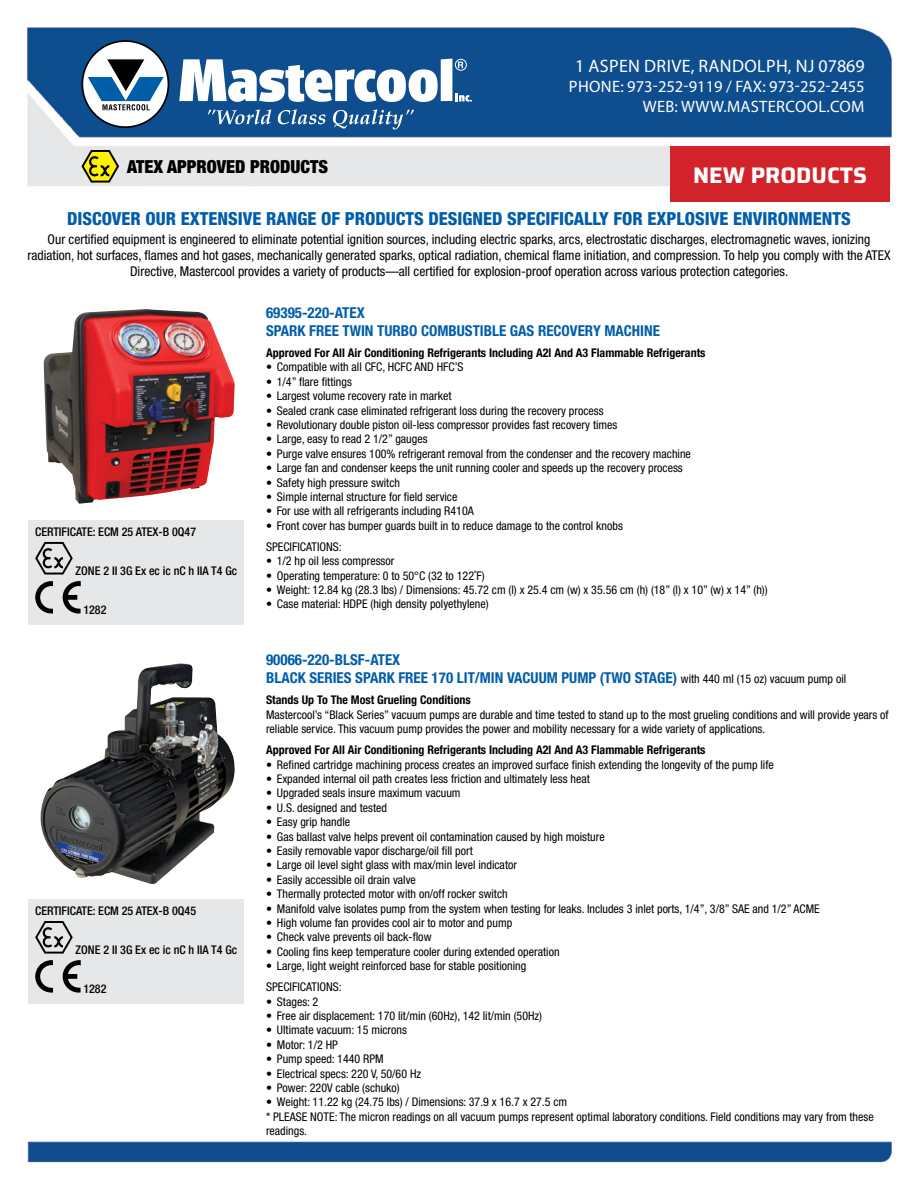
<style>
.page{position:relative;width:918px;height:1188px;background:#fff}
.page>*{position:absolute;margin:0;border:0;box-sizing:border-box;transform-origin:0 0}
.t1{font:700 22.5px "Saira";color:#fff}
.t2{font:800 condensed 18px "Helvetica Neue LT Std";color:#005daa}
.t3{font:18px "Myriad Pro";letter-spacing:.02em;color:#fff}
.t4{font:900 condensed 18px "Helvetica Neue LT Std";color:#000}
.t5{font:16.5px/19.8px "Myriad Pro";letter-spacing:.005em;color:#fff;text-align:right}
.t6{font:700 condensed 15px/18px "Helvetica Neue LT Std";color:#005daa}
.t7{font:700 condensed 15px/18px "Helvetica Neue";color:#005daa}
.t8{font:condensed 13.5px/16.2px "Helvetica Neue LT Std";color:#000;text-align:center}
.t9{font:condensed 12px/14.4px "Helvetica Neue LT Std";color:#000}
.t10{font:condensed 12px/21px "Helvetica Neue";color:#000}
.t11{font:700 condensed 12px "Helvetica Neue LT Std";color:#000}
.t12{font:500 condensed 12px "Helvetica Neue LT Std";color:#000}
.t13{font:700 condensed 12px "Helvetica Neue";color:#000}
.s1{font-weight:400;font-size:12px;color:#000}
</style>
<div class="page">
<img style="left:27px;top:27px;width:865px;height:1136px">
<div style="left:82px;top:41px;width:86px;height:86px;background:#fff;border-radius:50%"></div>
<div style="left:82px;top:40px;width:87px;height:88px;border:2px solid #000;border-radius:50%"></div>
<svg style="left:88px;top:59px;width:76px;height:51px"></svg>
<svg style="left:208px;top:109px;width:63px;height:15px"></svg>
<svg style="left:278px;top:109px;width:48px;height:15px"></svg>
<svg style="left:333px;top:109px;width:81px;height:21px;background:#4173a5"></svg>
<svg style="left:179px;top:59px;width:293px;height:44px"></svg>
<div style="left:455px;top:59px;width:12px;height:12px;border:1px solid #fff;border-radius:50%"></div>
<svg style="left:82px;top:150px;width:37px;height:33px"></svg>
<div style="left:28px;top:520px;width:216px;height:104px;background:#e6e7e8"></div>
<svg style="left:35px;top:542px;width:38px;height:33px"></svg>
<svg style="left:63px;top:581px;width:18px;height:33px"></svg>
<svg style="left:35px;top:581px;width:18px;height:33px"></svg>
<div style="left:28px;top:899px;width:216px;height:104px;background:#e6e7e8"></div>
<svg style="left:35px;top:921px;width:38px;height:33px"></svg>
<svg style="left:63px;top:960px;width:18px;height:33px"></svg>
<svg style="left:35px;top:960px;width:18px;height:33px"></svg>
<img style="left:44px;top:309px;width:101px;height:168px">
<img style="left:31px;top:663px;width:208px;height:222px">
<div style="left:670px;top:146px;width:220px;height:56px;background:#d2232a"></div>
<h2 class="t3" style="left:575px;top:55px;width:291px">1 ASPEN DRIVE, RANDOLPH, NJ 07869</h2>
<h3 class="t5" style="left:569px;top:76px;width:297px">PHONE: 973-252-9119 / FAX: 973-252-2455<br>WEB: WWW.MASTERCOOL.COM</h3>
<h2 class="t4" style="left:127px;top:155px;width:203px">ATEX APPROVED PRODUCTS</h2>
<h2 class="t2" style="left:67px;top:207px;width:785px">DISCOVER OUR EXTENSIVE RANGE OF PRODUCTS DESIGNED SPECIFICALLY FOR EXPLOSIVE ENVIRONMENTS</h2>
<p class="t8" style="left:27px;top:231px;width:865px">Our certified equipment is engineered to eliminate potential ignition sources, including electric sparks, arcs, electrostatic discharges, electromagnetic waves, ionizing radiation, hot surfaces, flames and hot gases, mechanically generated sparks, optical radiation, chemical flame initiation, and compression. To help you comply with the ATEX<br>Directive, Mastercool provides a variety of products—all certified for explosion-proof operation across various protection categories.</p>
<p class="t7" style="left:266px;top:304px;width:395px">69395-220-ATEX<br>SPARK FREE TWIN TURBO COMBUSTIBLE GAS RECOVERY MACHINE</p>
<p class="t13" style="left:266px;top:346px;width:441px">Approved For All Air Conditioning Refrigerants Including A2l And A3 Flammable Refrigerants</p>
<p class="t10" style="left:266px;top:357px;width:199px">• Compatible with all CFC, HCFC AND HFC’S</p>
<p class="t10" style="left:266px;top:371px;width:87px">• 1/4” flare fittings</p>
<p class="t10" style="left:266px;top:385px;width:187px">• Largest volume recovery rate in market</p>
<p class="t10" style="left:266px;top:400px;width:339px">• Sealed crank case eliminated refrigerant loss during the recovery process</p>
<p class="t10" style="left:266px;top:414px;width:353px">• Revolutionary double piston oil-less compressor provides fast recovery times</p>
<p class="t10" style="left:266px;top:429px;width:163px">• Large, easy to read 2 1/2” gauges</p>
<p class="t10" style="left:266px;top:443px;width:426px">• Purge valve ensures 100% refrigerant removal from the condenser and the recovery machine</p>
<p class="t10" style="left:266px;top:457px;width:418px">• Large fan and condenser keeps the unit running cooler and speeds up the recovery process</p>
<p class="t10" style="left:266px;top:472px;width:135px">• Safety high pressure switch</p>
<p class="t10" style="left:266px;top:486px;width:193px">• Simple internal structure for field service</p>
<p class="t10" style="left:266px;top:501px;width:209px">• For use with all refrigerants including R410A</p>
<p class="t10" style="left:266px;top:515px;width:358px">• Front cover has bumper guards built in to reduce damage to the control knobs<br>SPECIFICATIONS:</p>
<p class="t10" style="left:266px;top:550px;width:130px">• 1/2 hp oil less compressor</p>
<p class="t10" style="left:266px;top:565px;width:220px">• Operating temperature: 0 to 50°C (32 to 122˚F)</p>
<p class="t10" style="left:266px;top:579px;width:503px">• Weight: 12.84 kg (28.3 lbs) / Dimensions: 45.72 cm (l) x 25.4 cm (w) x 35.56 cm (h) (18” (l) x 10” (w) x 14” (h))</p>
<p class="t10" style="left:266px;top:594px;width:224px">• Case material: HDPE (high density polyethylene)</p>
<h1 class="t1" style="left:693px;top:157px;width:175px">NEW PRODUCTS</h1>
<p class="t12" style="left:35px;top:524px;width:163px">CERTIFICATE: ECM 25 ATEX-B 0Q47</p>
<p class="t12" style="left:76px;top:563px;width:163px">ZONE 2 II 3G Ex ec ic nC h IIA T4 Gc</p>
<p class="t12" style="left:83px;top:602px;width:25px">1282</p>
<p class="t12" style="left:35px;top:903px;width:163px">CERTIFICATE: ECM 25 ATEX-B 0Q45</p>
<p class="t12" style="left:76px;top:942px;width:163px">ZONE 2 II 3G Ex ec ic nC h IIA T4 Gc</p>
<p class="t12" style="left:83px;top:981px;width:25px">1282</p>
<p class="t6" style="left:266px;top:651px;width:582px">90066-220-BLSF-ATEX<br>BLACK SERIES SPARK FREE 170 LIT/MIN VACUUM PUMP (TWO STAGE) <span class="s1">with 440 ml (15 oz) vacuum pump oil</span></p>
<p class="t11" style="left:266px;top:693px;width:206px">Stands Up To The Most Grueling Conditions</p>
<p class="t9" style="left:266px;top:707px;width:624px">Mastercool’s “Black Series” vacuum pumps are durable and time tested to stand up to the most grueling conditions and will provide years of reliable service. This vacuum pump provides the power and mobility necessary for a wide variety of applications.</p>
<p class="t11" style="left:266px;top:743px;width:441px">Approved For All Air Conditioning Refrigerants Including A2l And A3 Flammable Refrigerants</p>
<p class="t9" style="left:266px;top:757px;width:509px">• Refined cartridge machining process creates an improved surface finish extending the longevity of the pump life</p>
<p class="t9" style="left:266px;top:772px;width:325px">• Expanded internal oil path creates less friction and ultimately less heat</p>
<p class="t9" style="left:266px;top:786px;width:196px">• Upgraded seals insure maximum vacuum</p>
<p class="t9" style="left:266px;top:800px;width:122px">• U.S. designed and tested</p>
<p class="t9" style="left:266px;top:815px;width:86px">• Easy grip handle</p>
<p class="t9" style="left:266px;top:829px;width:340px">• Gas ballast valve helps prevent oil contamination caused by high moisture</p>
<p class="t9" style="left:266px;top:844px;width:208px">• Easily removable vapor discharge/oil fill port</p>
<p class="t9" style="left:266px;top:858px;width:252px">• Large oil level sight glass with max/min level indicator</p>
<p class="t9" style="left:266px;top:872px;width:151px">• Easily accessible oil drain valve</p>
<p class="t9" style="left:266px;top:887px;width:243px">• Thermally protected motor with on/off rocker switch</p>
<p class="t9" style="left:266px;top:901px;width:555px">• Manifold valve isolates pump from the system when testing for leaks. Includes 3 inlet ports, 1/4”, 3/8” SAE and 1/2” ACME</p>
<p class="t9" style="left:266px;top:916px;width:248px">• High volume fan provides cool air to motor and pump</p>
<p class="t9" style="left:266px;top:930px;width:167px">• Check valve prevents oil back-flow</p>
<p class="t9" style="left:266px;top:944px;width:295px">• Cooling fins keep temperature cooler during extended operation</p>
<p class="t9" style="left:266px;top:955px;width:262px;line-height:21px">• Large, light weight reinforced base for stable positioning<br>SPECIFICATIONS:</p>
<p class="t9" style="left:266px;top:994px;width:54px">• Stages: 2</p>
<p class="t9" style="left:266px;top:1009px;width:278px">• Free air displacement: 170 lit/min (60Hz), 142 lit/min (50Hz)</p>
<p class="t9" style="left:266px;top:1023px;width:142px">• Ultimate vacuum: 15 microns</p>
<p class="t9" style="left:266px;top:1037px;width:73px">• Motor: 1/2 HP</p>
<p class="t9" style="left:266px;top:1052px;width:119px">• Pump speed: 1440 RPM</p>
<p class="t9" style="left:266px;top:1066px;width:157px">• Electrical specs: 220 V, 50/60 Hz</p>
<p class="t9" style="left:266px;top:1081px;width:135px">• Power: 220V cable (schuko)</p>
<p class="t9" style="left:266px;top:1095px;width:609px">• Weight: 11.22 kg (24.75 lbs) / Dimensions: 37.9 x 16.7 x 27.5 cm<br>* PLEASE NOTE: The micron readings on all vacuum pumps represent optimal laboratory conditions. Field conditions may vary from these readings.</p>
</div>
